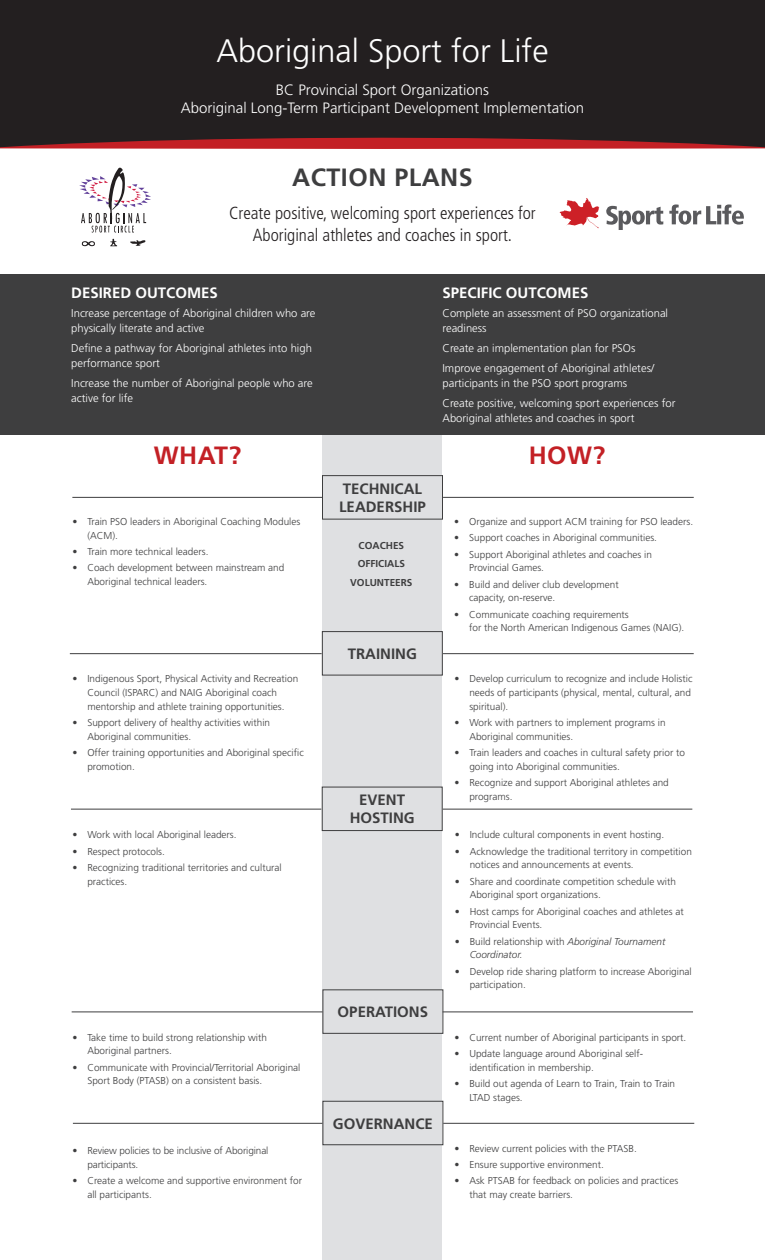
<style>
.page{position:relative;width:765px;height:1260px;background:#fff}
.page>*{position:absolute;margin:0;border:0;box-sizing:border-box;transform-origin:0 0}
.t1{font:300 32.5px "Frutiger LT Std";color:#fff}
.t2{font:700 25px "Frutiger LT Std";letter-spacing:.02em;color:#3e3e3f}
.t3{font:700 25px "Frutiger LT Std";letter-spacing:.02em;color:#c32025}
.t4{font:300 condensed 17.5px/22.5px "Frutiger LT Std";color:#231f20;text-align:center}
.t5{font:300 15px/18px "Frutiger LT Std";color:#fff;text-align:center}
.t6{font:700 15px/18px "Frutiger LT Std";color:#3e3e3f}
.t7{font:700 15px "Frutiger LT Std";color:#fff}
.t8{font:300 11.25px/15px "Frutiger LT Std";color:#fff}
.t9{font:300 10px/13.8px "Frutiger LT Std";color:#3e3e3f}
.t10{font:italic 300 10px/13.8px "Frutiger LT Std";color:#3e3e3f}
.t11{font:700 10px/18.8px "Frutiger LT Std";color:#3e3e3f;text-align:center}
.s1{font-style:normal}
</style>
<div class="page">
<div style="left:322px;top:423px;width:120px;height:837px;background:#dfe0e2"></div>
<div style="left:0;top:0;width:765px;height:148px;background:#231f20"></div>
<svg style="left:0;top:138px;width:765px;height:11px"></svg>
<div style="left:0;top:274px;width:765px;height:161px;background:#3e3e3f"></div>
<svg style="left:606px;top:206px;width:57px;height:24px"></svg>
<svg style="left:669px;top:204px;width:75px;height:21px"></svg>
<svg style="left:560px;top:198px;width:39px;height:30px"></svg>
<svg style="left:79px;top:168px;width:72px;height:65px"></svg>
<svg style="left:82px;top:241px;width:13px;height:5px"></svg>
<svg style="left:110px;top:239px;width:7px;height:7px"></svg>
<svg style="left:130px;top:240px;width:16px;height:6px"></svg>
<div style="left:322px;top:475px;width:121px;height:44px;border:1px solid #3e3e3f"></div>
<div style="left:322px;top:631px;width:121px;height:44px;border:1px solid #3e3e3f"></div>
<div style="left:322px;top:787px;width:121px;height:44px;border:1px solid #3e3e3f"></div>
<div style="left:323px;top:990px;width:120px;height:44px;border:1px solid #3e3e3f"></div>
<div style="left:323px;top:1101px;width:120px;height:44px;border:1px solid #3e3e3f"></div>
<hr style="left:443px;top:497px;width:251px;height:1px;background:#3e3e3f">
<hr style="left:443px;top:653px;width:251px;height:1px;background:#3e3e3f">
<hr style="left:443px;top:809px;width:249px;height:1px;background:#3e3e3f">
<hr style="left:443px;top:1012px;width:250px;height:1px;background:#3e3e3f">
<hr style="left:443px;top:1123px;width:251px;height:1px;background:#3e3e3f">
<hr style="left:72px;top:497px;width:250px;height:1px;background:#3e3e3f">
<hr style="left:70px;top:653px;width:252px;height:1px;background:#3e3e3f">
<hr style="left:71px;top:809px;width:250px;height:1px;background:#3e3e3f">
<hr style="left:72px;top:1012px;width:251px;height:1px;background:#3e3e3f">
<hr style="left:73px;top:1123px;width:249px;height:1px;background:#3e3e3f">
<h1 class="t1" style="left:216px;top:32px;width:334px">Aboriginal Sport for Life</h1>
<h3 class="t5" style="left:181px;top:81px;width:405px">BC Provincial Sport Organizations<br>Aboriginal Long-Term Participant Development Implementation</h3>
<h2 class="t2" style="left:292px;top:163px;width:182px">ACTION PLANS</h2>
<h3 class="t4" style="left:229px;top:202px;width:308px">Create positive, welcoming sport experiences for<br>Aboriginal athletes and coaches in sport.</h3>
<h3 class="t7" style="left:71px;top:284px;width:148px">DESIRED OUTCOMES</h3>
<h3 class="t7" style="left:442px;top:284px;width:147px">SPECIFIC OUTCOMES</h3>
<p class="t8" style="left:71px;top:306px;width:246px">Increase percentage of Aboriginal children who are physically literate and active</p>
<p class="t8" style="left:71px;top:341px;width:242px">Define a pathway for Aboriginal athletes into high performance sport</p>
<p class="t8" style="left:71px;top:376px;width:243px">Increase the number of Aboriginal people who are active for life</p>
<p class="t8" style="left:442px;top:306px;width:227px">Complete an assessment of PSO organizational readiness</p>
<p class="t8" style="left:442px;top:339px;width:213px;line-height:20px">Create an implementation plan for PSOs<br>Improve engagement of Aboriginal athletes/</p>
<p class="t8" style="left:442px;top:374px;width:234px;line-height:20px">participants in the PSO sport programs<br>Create positive, welcoming sport experiences for</p>
<p class="t8" style="left:442px;top:411px;width:193px">Aboriginal athletes and coaches in sport</p>
<h2 class="t3" style="left:154px;top:441px;width:89px">WHAT?</h2>
<h2 class="t3" style="left:529px;top:441px;width:78px">HOW?</h2>
<p class="t9" style="left:87px;top:515px;width:215px;text-indent:-15px">• Train PSO leaders in Aboriginal Coaching Modules (ACM).</p>
<p class="t9" style="left:72px;top:545px;width:138px">• Train more technical leaders.</p>
<p class="t9" style="left:87px;top:561px;width:199px;text-indent:-15px">• Coach development between mainstream and<br>Aboriginal technical leaders.</p>
<p class="t9" style="left:87px;top:672px;width:212px;text-indent:-15px">• Indigenous Sport, Physical Activity and Recreation<br>Council (ISPARC) and NAIG Aboriginal coach mentorship and athlete training opportunities.</p>
<p class="t9" style="left:87px;top:716px;width:184px;text-indent:-15px">• Support delivery of healthy activities within<br>Aboriginal communities.</p>
<p class="t9" style="left:87px;top:746px;width:218px;text-indent:-15px">• Offer training opportunities and Aboriginal specific promotion.</p>
<p class="t9" style="left:72px;top:828px;width:166px">• Work with local Aboriginal leaders.</p>
<p class="t9" style="left:72px;top:844px;width:94px">• Respect protocols.</p>
<p class="t9" style="left:87px;top:861px;width:196px;text-indent:-15px">• Recognizing traditional territories and cultural practices.</p>
<p class="t9" style="left:87px;top:1030px;width:181px;text-indent:-15px">• Take time to build strong relationship with<br>Aboriginal partners.</p>
<p class="t9" style="left:87px;top:1060px;width:215px;text-indent:-15px">• Communicate with Provincial/Territorial Aboriginal<br>Sport Body (PTASB) on a consistent basis.</p>
<p class="t9" style="left:87px;top:1144px;width:183px;text-indent:-15px">• Review policies to be inclusive of Aboriginal participants.</p>
<p class="t9" style="left:87px;top:1174px;width:216px;text-indent:-15px">• Create a welcome and supportive environment for all participants.</p>
<h3 class="t6" style="left:339px;top:480px;width:88px">TECHNICAL<br>LEADERSHIP</h3>
<p class="t11" style="left:350px;top:536px;width:64px">COACHES<br>OFFICIALS<br>VOLUNTEERS</p>
<h3 class="t6" style="left:348px;top:645px;width:71px">TRAINING</h3>
<h3 class="t6" style="left:350px;top:791px;width:67px;text-align:center">EVENT<br>HOSTING</h3>
<h3 class="t6" style="left:338px;top:1003px;width:92px">OPERATIONS</h3>
<h3 class="t6" style="left:333px;top:1114px;width:102px">GOVERNANCE</h3>
<p class="t9" style="left:454px;top:515px;width:240px">• Organize and support ACM training for PSO leaders.</p>
<p class="t9" style="left:454px;top:531px;width:204px">• Support coaches in Aboriginal communities.</p>
<p class="t9" style="left:469px;top:547px;width:184px;text-indent:-15px">• Support Aboriginal athletes and coaches in<br>Provincial Games.</p>
<p class="t9" style="left:469px;top:577px;width:151px;text-indent:-15px">• Build and deliver club development capacity, on-reserve.</p>
<p class="t9" style="left:469px;top:607px;width:217px;text-indent:-15px">• Communicate coaching requirements<br>for the North American Indigenous Games (NAIG).</p>
<p class="t9" style="left:469px;top:672px;width:225px;text-indent:-15px">• Develop curriculum to recognize and include Holistic needs of participants (physical, mental, cultural, and spiritual).</p>
<p class="t9" style="left:469px;top:716px;width:198px;text-indent:-15px">• Work with partners to implement programs in<br>Aboriginal communities.</p>
<p class="t9" style="left:469px;top:746px;width:217px;text-indent:-15px">• Train leaders and coaches in cultural safety prior to going into Aboriginal communities.</p>
<p class="t9" style="left:469px;top:776px;width:201px;text-indent:-15px">• Recognize and support Aboriginal athletes and programs.</p>
<p class="t9" style="left:455px;top:828px;width:211px">• Include cultural components in event hosting.</p>
<p class="t9" style="left:470px;top:844px;width:224px;text-indent:-15px">• Acknowledge the traditional territory in competition notices and announcements at events.</p>
<p class="t9" style="left:470px;top:874px;width:208px;text-indent:-15px">• Share and coordinate competition schedule with<br>Aboriginal sport organizations.</p>
<p class="t9" style="left:470px;top:904px;width:215px;text-indent:-15px">• Host camps for Aboriginal coaches and athletes at<br>Provincial Events.</p>
<p class="t10" style="left:470px;top:934px;width:197px;text-indent:-15px"><span class="s1">• Build relationship with</span> Aboriginal Tournament<br>Coordinator.</p>
<p class="t9" style="left:470px;top:964px;width:224px;text-indent:-15px">• Develop ride sharing platform to increase Aboriginal participation.</p>
<p class="t9" style="left:454px;top:1030px;width:234px">• Current number of Aboriginal participants in sport.</p>
<p class="t9" style="left:469px;top:1047px;width:175px;text-indent:-15px">• Update language around Aboriginal self&shy;identification in membership.</p>
<p class="t9" style="left:469px;top:1077px;width:207px;text-indent:-15px">• Build out agenda of Learn to Train, Train to Train<br>LTAD stages.</p>
<p class="t9" style="left:454px;top:1142px;width:184px">• Review current policies with the PTASB.</p>
<p class="t9" style="left:454px;top:1158px;width:151px">• Ensure supportive environment.</p>
<p class="t9" style="left:469px;top:1174px;width:210px;text-indent:-15px">• Ask PTSAB for feedback on policies and practices that may create barriers.</p>
</div>
